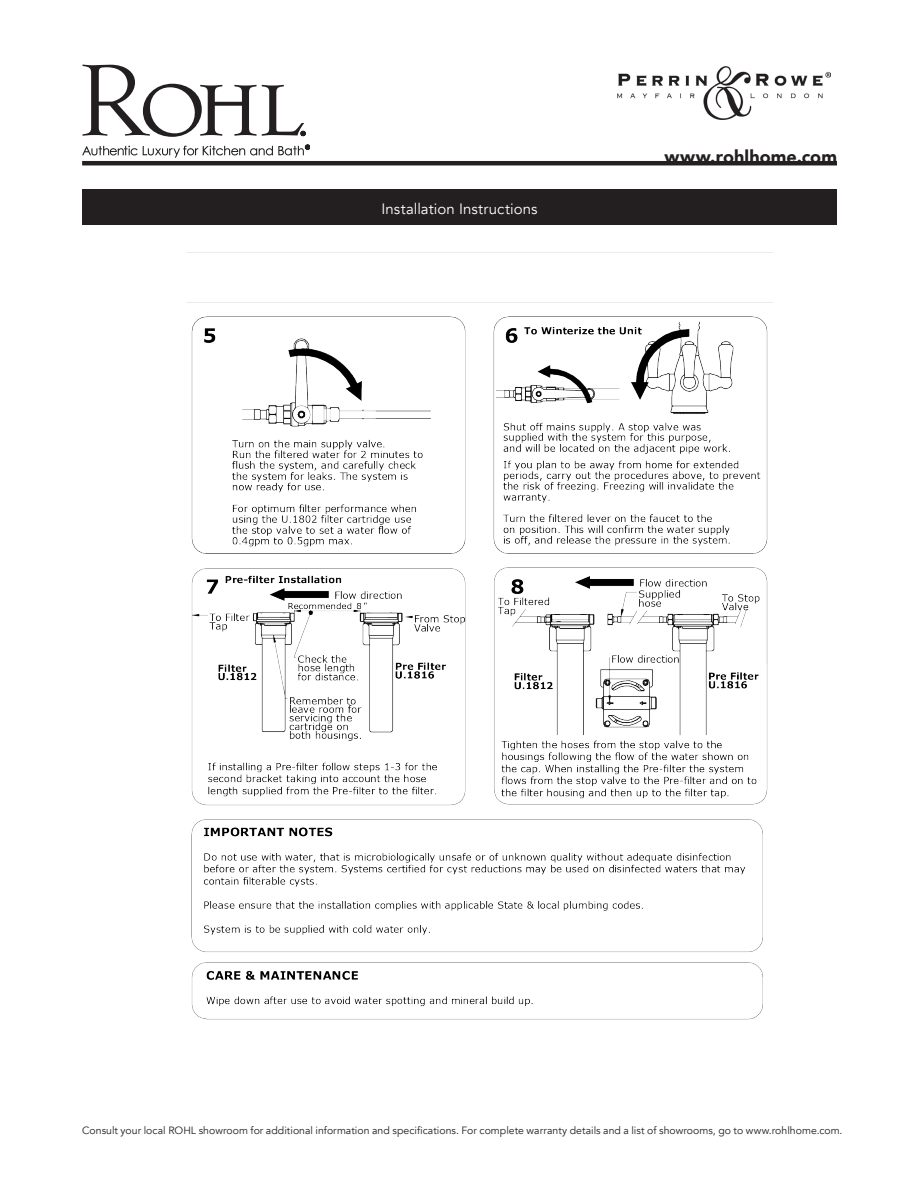
<style>
.page{position:relative;width:918px;height:1188px;background:#fff}
.page>*{position:absolute;margin:0;border:0;box-sizing:border-box;transform-origin:0 0}
.t1{font:900 18px "Avenir";letter-spacing:.005em;color:#231f20}
.Product_Title_Bar{font:15px "Avenir";letter-spacing:.005em;color:#fff}
.t2{font:10.5px "Avenir";color:#231f20}
</style>
<div class="page">
<svg style="left:82px;top:65px;width:223px;height:72px"></svg>
<svg style="left:82px;top:145px;width:228px;height:13px"></svg>
<hr style="left:82px;top:161px;width:755px;height:4px;background:#231f20">
<div style="left:82px;top:189px;width:755px;height:36px;background:#231f20"></div>
<img style="left:617px;top:66px;width:213px;height:54px">
<img style="left:187px;top:302px;width:586px;height:718px">
<p class="Product_Title_Bar" style="left:381px;top:200px;width:158px">Installation Instructions</p>
<p class="t1" style="left:665px;top:141px;width:174px">www.rohlhome.com</p>
<p class="t2" style="left:82px;top:1124px;width:762px">Consult your local ROHL showroom for additional information and specifications. For complete warranty details and a list of showrooms, go to www.rohlhome.com.</p>
</div>
